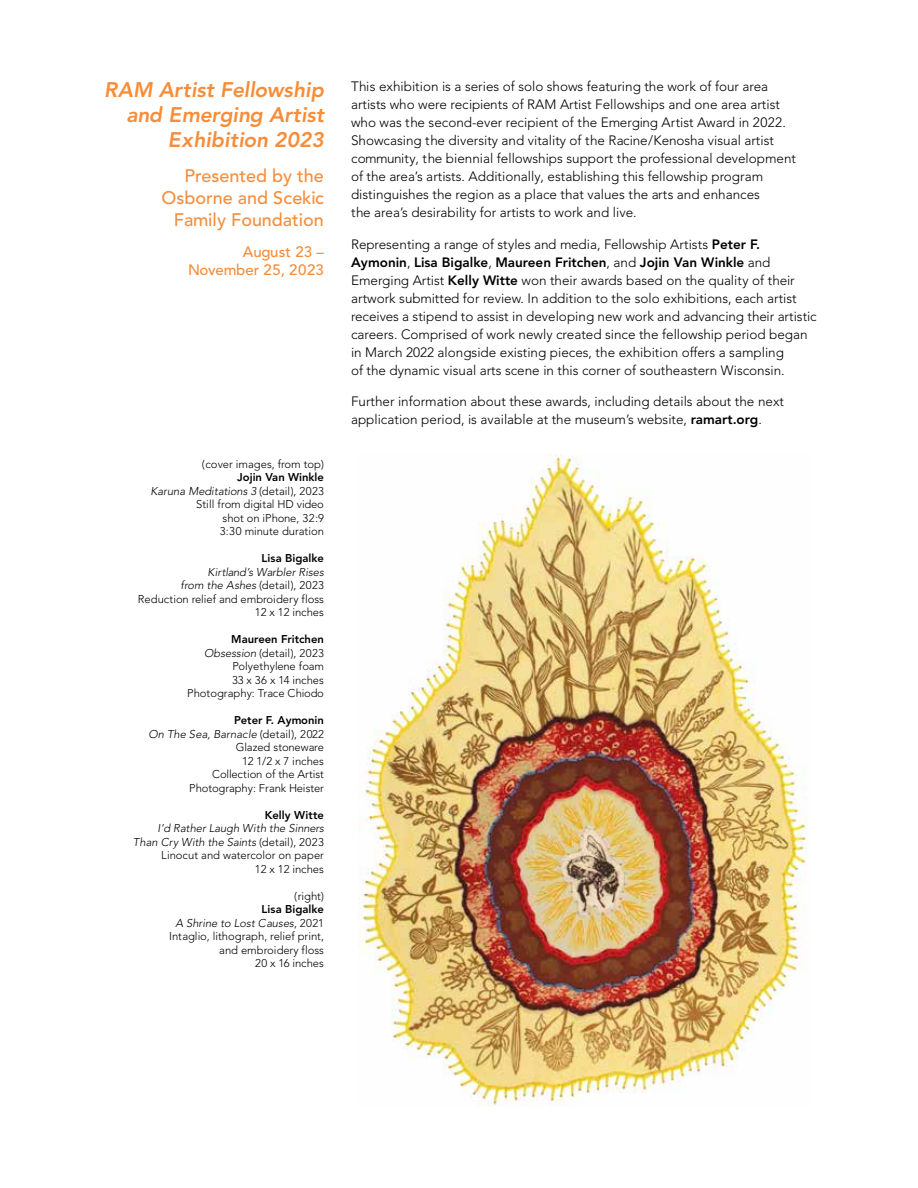
<style>
.page{position:relative;width:918px;height:1188px;background:#fff}
.page>*{position:absolute;margin:0;border:0;box-sizing:border-box;transform-origin:0 0}
.t1{font:italic 800 21px/25.2px "Avenir LT Pro";color:#f78d39;text-align:right}
.t2{font:500 18px/21.6px "Avenir LT Pro";color:#f78d39;text-align:right}
.t3{font:500 15px/18px "Avenir LT Pro";color:#f78d39;text-align:right}
.t4{font:300 13.5px/18px "Avenir LT Pro";color:#000}
.t5{font:300 11.25px/13.5px "Avenir LT Pro";color:#000;text-align:right}
.t6{font:800 11.25px "Avenir LT Pro";color:#000}
.s1{font-weight:800}
.s2{font-style:italic}
</style>
<div class="page">
<img style="left:359px;top:455px;width:448px;height:652px">
<h1 class="t1" style="left:104px;top:77px;width:221px">RAM Artist Fellowship and Emerging Artist<br>Exhibition 2023</h1>
<h2 class="t2" style="left:162px;top:166px;width:164px">Presented by the<br>Osborne and Scekic<br>Family Foundation</h2>
<p class="t3" style="left:188px;top:243px;width:137px">August 23 –<br>November 25, 2023</p>
<p class="t5" style="left:202px;top:457px;width:124px">(cover images, from top)</p>
<p class="t5" style="left:151px;top:470px;width:175px"><span class="s1">Jojin Van Winkle<br></span><span class="s2">Karuna Meditations 3</span> (detail), 2023<br>Still from digital HD video<br>shot on iPhone, 32:9<br>3:30 minute duration</p>
<p class="t6" style="left:261px;top:551px;width:64px">Lisa Bigalke</p>
<p class="t5" style="left:138px;top:565px;width:188px"><span class="s2">Kirtland’s Warbler Rises<br>from the Ashes</span> (detail), 2023<br>Reduction relief and embroidery floss<br>12 x 12 inches</p>
<p class="t5" style="left:187px;top:632px;width:138px"><span class="s1">Maureen Fritchen<br></span><span class="s2">Obsession</span> (detail), 2023<br>Polyethylene foam<br>33 x 36 x 14 inches<br>Photography: Trace Chiodo</p>
<p class="t5" style="left:149px;top:713px;width:177px"><span class="s1">Peter F. Aymonin<br></span><span class="s2">On The Sea, Barnacle</span> (detail), 2022<br>Glazed stoneware<br>12 1/2 x 7 inches<br>Collection of the Artist<br>Photography: Frank Heister</p>
<p class="t6" style="left:265px;top:808px;width:61px">Kelly Witte</p>
<p class="t5" style="left:133px;top:821px;width:193px"><span class="s2">I’d Rather Laugh With the Sinners<br>Than Cry With the Saints</span> (detail), 2023<br>Linocut and watercolor on paper<br>12 x 12 inches</p>
<p class="t5" style="left:294px;top:889px;width:31px">(right)</p>
<p class="t5" style="left:169px;top:902px;width:156px"><span class="s1">Lisa Bigalke<br></span><span class="s2">A Shrine to Lost Causes</span>, 2021<br>Intaglio, lithograph, relief print, and embroidery floss<br>20 x 16 inches</p>
<p class="t4" style="left:351px;top:78px;width:447px">This exhibition is a series of solo shows featuring the work of four area artists who were recipients of RAM Artist Fellowships and one area artist who was the second-ever recipient of the Emerging Artist Award in 2022.<br>Showcasing the diversity and vitality of the Racine/Kenosha visual artist community, the biennial fellowships support the professional development of the area’s artists. Additionally, establishing this fellowship program distinguishes the region as a place that values the arts and enhances<br>the area’s desirability for artists to work and live.</p>
<p class="t4" style="left:351px;top:235px;width:467px">Representing a range of styles and media, Fellowship Artists <span class="s1">Peter F.<br>Aymonin</span>, <span class="s1">Lisa Bigalke</span>, <span class="s1">Maureen Fritchen</span>, and <span class="s1">Jojin Van Winkle</span> and Emerging Artist <span class="s1">Kelly Witte</span> won their awards based on the quality of their artwork submitted for review. In addition to the solo exhibitions, each artist receives a stipend to assist in developing new work and advancing their artistic careers. Comprised of work newly created since the fellowship period began in March 2022 alongside existing pieces, the exhibition offers a sampling<br>of the dynamic visual arts scene in this corner of southeastern Wisconsin.</p>
<p class="t4" style="left:351px;top:393px;width:435px">Further information about these awards, including details about the next application period, is available at the museum’s website, <span class="s1">ramart.org</span>.</p>
</div>
